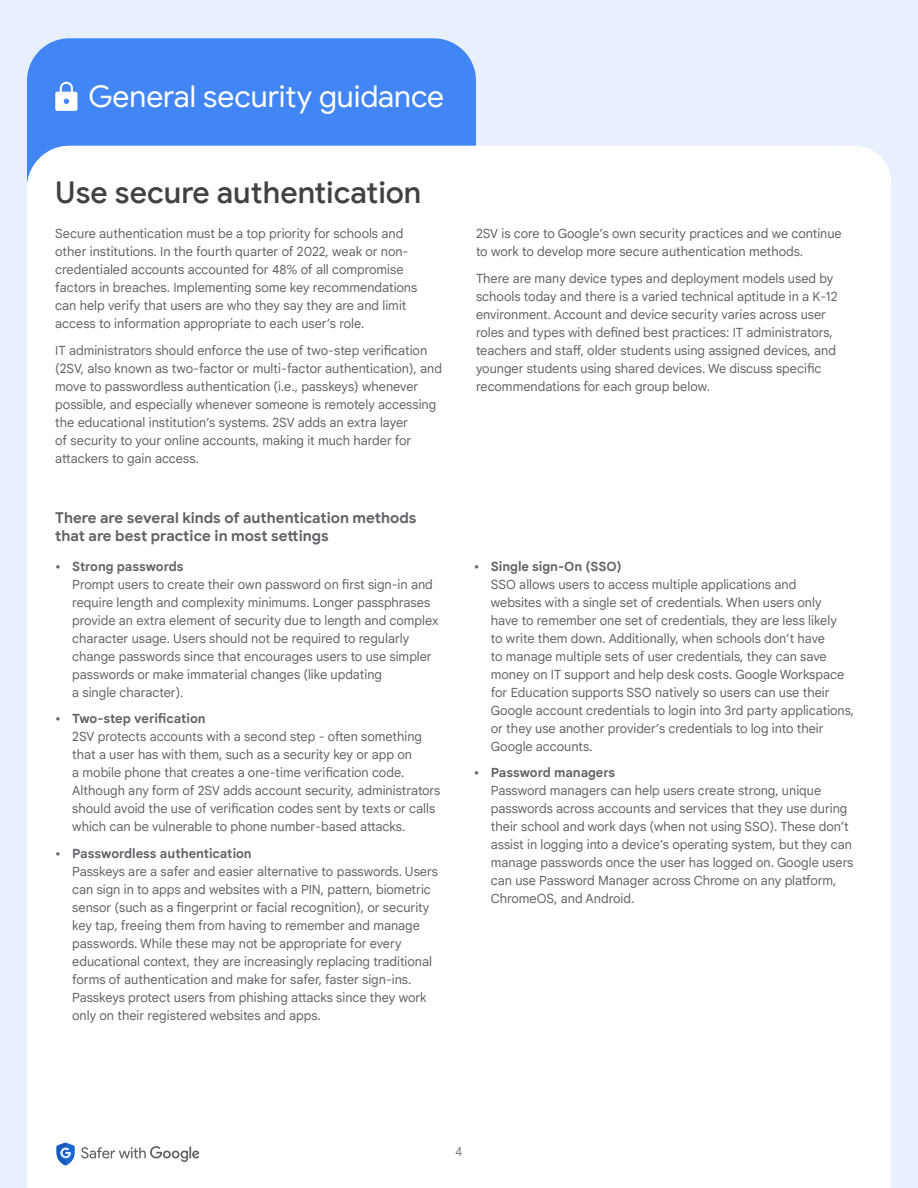
<style>
.page{position:relative;width:918px;height:1188px;background:#e8f0fe}
.page>*{position:absolute;margin:0;border:0;box-sizing:border-box;transform-origin:0 0}
.t1{font:500 30px "Google Sans";color:#414042}
.t2{font:30px "Google Sans";color:#fff}
.t3{font:700 15px/18px "Google Sans";letter-spacing:-.005em;color:#5f6368}
.t4{font:12.75px/18px "Google Sans Text";letter-spacing:-.005em;color:#5f6368}
.t5{font:700 12.75px "Google Sans Text";letter-spacing:-.005em;color:#5f6368}
.t6{font:12.75px "Google Sans Text";color:#80868b}
</style>
<div class="page">
<div style="left:27px;top:38px;width:449px;height:108px;background:#4285f4"></div>
<div style="left:834px;top:146px;width:57px;height:1042px;background:#fff"></div>
<div style="left:27px;top:146px;width:807px;height:1042px;background:#fff"></div>
<svg style="left:55px;top:82px;width:22px;height:29px"></svg>
<svg style="left:81px;top:1146px;width:118px;height:16px;background:#d8d9da"></svg>
<svg style="left:57px;top:1143px;width:18px;height:22px"></svg>
<svg style="left:60px;top:1148px;width:6px;height:10px"></svg>
<h1 class="t2" style="left:88px;top:78px;width:357px">General security guidance</h1>
<h1 class="t1" style="left:55px;top:174px;width:368px">Use secure authentication</h1>
<p class="t4" style="left:55px;top:225px;width:364px">Secure authentication must be a top priority for schools and other institutions. In the fourth quarter of 2022, weak or non&shy;credentialed accounts accounted for 48% of all compromise factors in breaches. Implementing some key recommendations can help verify that users are who they say they are and limit access to information appropriate to each user’s role.</p>
<p class="t4" style="left:55px;top:341px;width:388px">IT administrators should enforce the use of two-step verification (2SV, also known as two-factor or multi-factor authentication), and move to passwordless authentication (i.e., passkeys) whenever possible, and especially whenever someone is remotely accessing the educational institution’s systems. 2SV adds an extra layer<br>of security to your online accounts, making it much harder for attackers to gain access.</p>
<p class="t3" style="left:55px;top:509px;width:363px">There are several kinds of authentication methods that are best practice in most settings</p>
<p class="t5" style="left:55px;top:556px;width:130px">• Strong passwords</p>
<p class="t4" style="left:72px;top:575px;width:368px">Prompt users to create their own password on first sign-in and require length and complexity minimums. Longer passphrases provide an extra element of security due to length and complex character usage. Users should not be required to regularly change passwords since that encourages users to use simpler passwords or make immaterial changes (like updating<br>a single character).</p>
<p class="t5" style="left:55px;top:709px;width:152px">• Two-step verification</p>
<p class="t4" style="left:72px;top:727px;width:370px">2SV protects accounts with a second step - often something that a user has with them, such as a security key or app on<br>a mobile phone that creates a one-time verification code.<br>Although any form of 2SV adds account security, administrators should avoid the use of verification codes sent by texts or calls which can be vulnerable to phone number-based attacks.</p>
<p class="t5" style="left:55px;top:843px;width:198px">• Passwordless authentication</p>
<p class="t4" style="left:72px;top:862px;width:367px">Passkeys are a safer and easier alternative to passwords. Users can sign in to apps and websites with a PIN, pattern, biometric sensor (such as a fingerprint or facial recognition), or security key tap, freeing them from having to remember and manage passwords. While these may not be appropriate for every educational context, they are increasingly replacing traditional forms of authentication and make for safer, faster sign-ins.<br>Passkeys protect users from phishing attacks since they work only on their registered websites and apps.</p>
<p class="t4" style="left:476px;top:225px;width:367px">2SV is core to Google’s own security practices and we continue to work to develop more secure authentication methods.</p>
<p class="t4" style="left:476px;top:269px;width:363px">There are many device types and deployment models used by schools today and there is a varied technical aptitude in a K-12 environment. Account and device security varies across user roles and types with defined best practices: IT administrators, teachers and staff, older students using assigned devices, and younger students using shared devices. We discuss specific recommendations for each group below.</p>
<p class="t5" style="left:474px;top:556px;width:149px">• Single sign-On (SSO)</p>
<p class="t4" style="left:491px;top:575px;width:365px">SSO allows users to access multiple applications and<br>websites with a single set of credentials. When users only<br>have to remember one set of credentials, they are less likely<br>to write them down. Additionally, when schools don’t have<br>to manage multiple sets of user credentials, they can save money on IT support and help desk costs. Google Workspace for Education supports SSO natively so users can use their Google account credentials to login into 3rd party applications, or they use another provider’s credentials to log into their Google accounts.</p>
<p class="t5" style="left:474px;top:763px;width:143px">• Password managers</p>
<p class="t4" style="left:491px;top:782px;width:364px">Password managers can help users create strong, unique passwords across accounts and services that they use during their school and work days (when not using SSO). These don’t assist in logging into a device’s operating system, but they can manage passwords once the user has logged on. Google users can use Password Manager across Chrome on any platform, ChromeOS, and Android.</p>
<p class="t6" style="left:455px;top:1142px;width:9px">4</p>
</div>
